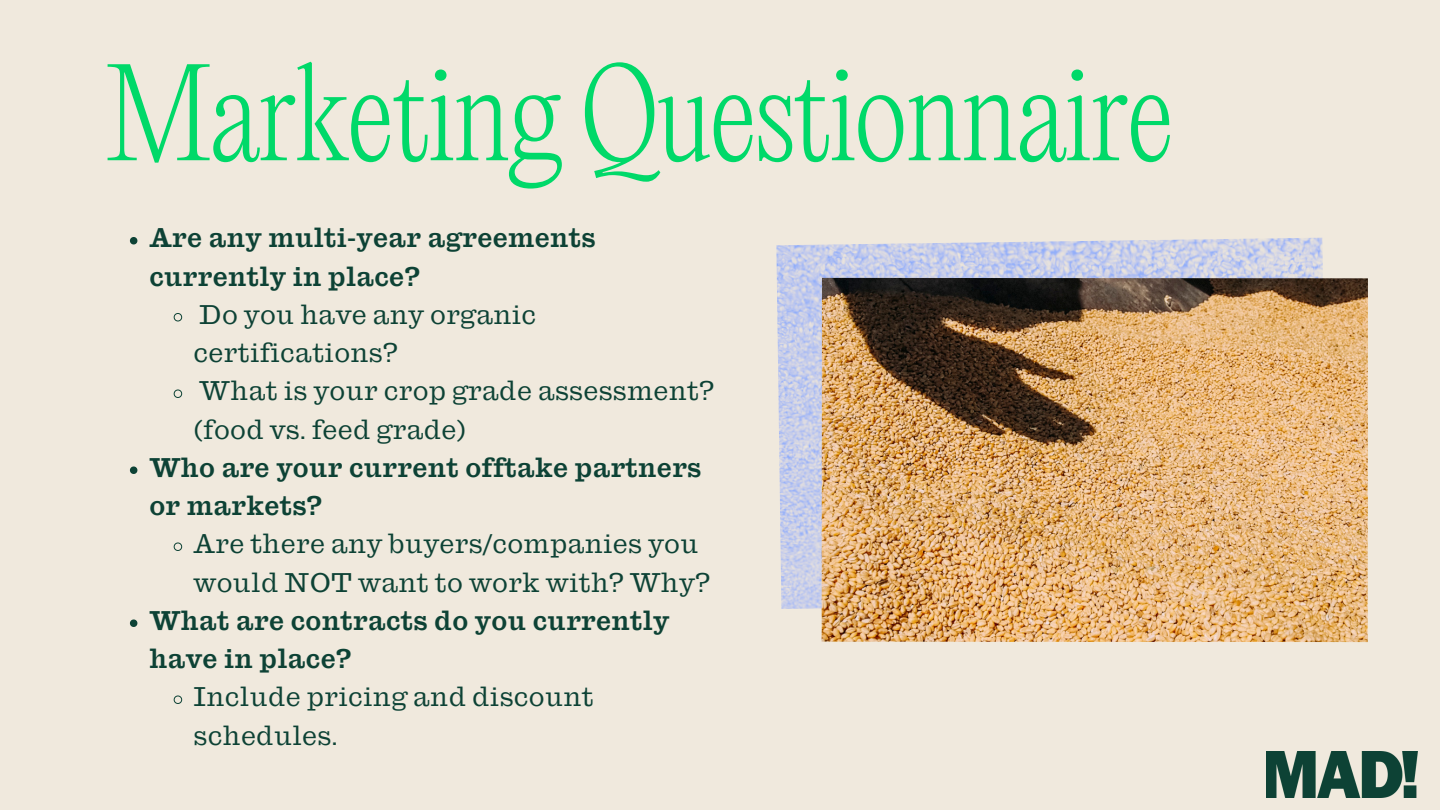
<style>
.page{position:relative;width:1440px;height:810px;background:#f0e9dd}
.page>*{position:absolute;margin:0;border:0;box-sizing:border-box;transform-origin:0 0}
.t1{font:200 120px "PP Editorial New";letter-spacing:-.02em;color:#00d969}
.t2{font:26px/38.2px "Antique No 6";letter-spacing:.01em;color:#0d4235}
.t3{font:500 26px/38.2px "Antique No 6";letter-spacing:.01em;color:#0d4235}
</style>
<div class="page">
<img style="left:1266px;top:751px;width:152px;height:46px">
<img style="left:776px;top:238px;width:547px;height:371px">
<img style="left:822px;top:278px;width:546px;height:364px">
<svg style="left:130px;top:237px;width:7px;height:7px"></svg>
<svg style="left:173px;top:313px;width:10px;height:9px"></svg>
<svg style="left:173px;top:389px;width:10px;height:9px"></svg>
<svg style="left:130px;top:466px;width:7px;height:8px"></svg>
<svg style="left:173px;top:542px;width:10px;height:9px"></svg>
<svg style="left:130px;top:619px;width:7px;height:8px"></svg>
<svg style="left:173px;top:695px;width:10px;height:9px"></svg>
<h1 class="t1" style="left:105px;top:55px;width:1071px">Marketing Questionnaire</h1>
<p class="t3" style="left:149px;top:220px;width:448px">Are any multi-year agreements currently in place?</p>
<p class="t2" style="left:194px;top:296px;width:522px">Do you have any organic certifications?<br>What is your crop grade assessment? (food vs. feed grade)</p>
<p class="t3" style="left:149px;top:449px;width:554px">Who are your current offtake partners or markets?</p>
<p class="t2" style="left:194px;top:526px;width:518px">Are there any buyers/companies you would NOT want to work with? Why?</p>
<p class="t3" style="left:149px;top:602px;width:522px">What are contracts do you currently have in place?</p>
<p class="t2" style="left:194px;top:679px;width:402px">Include pricing and discount schedules.</p>
</div>
